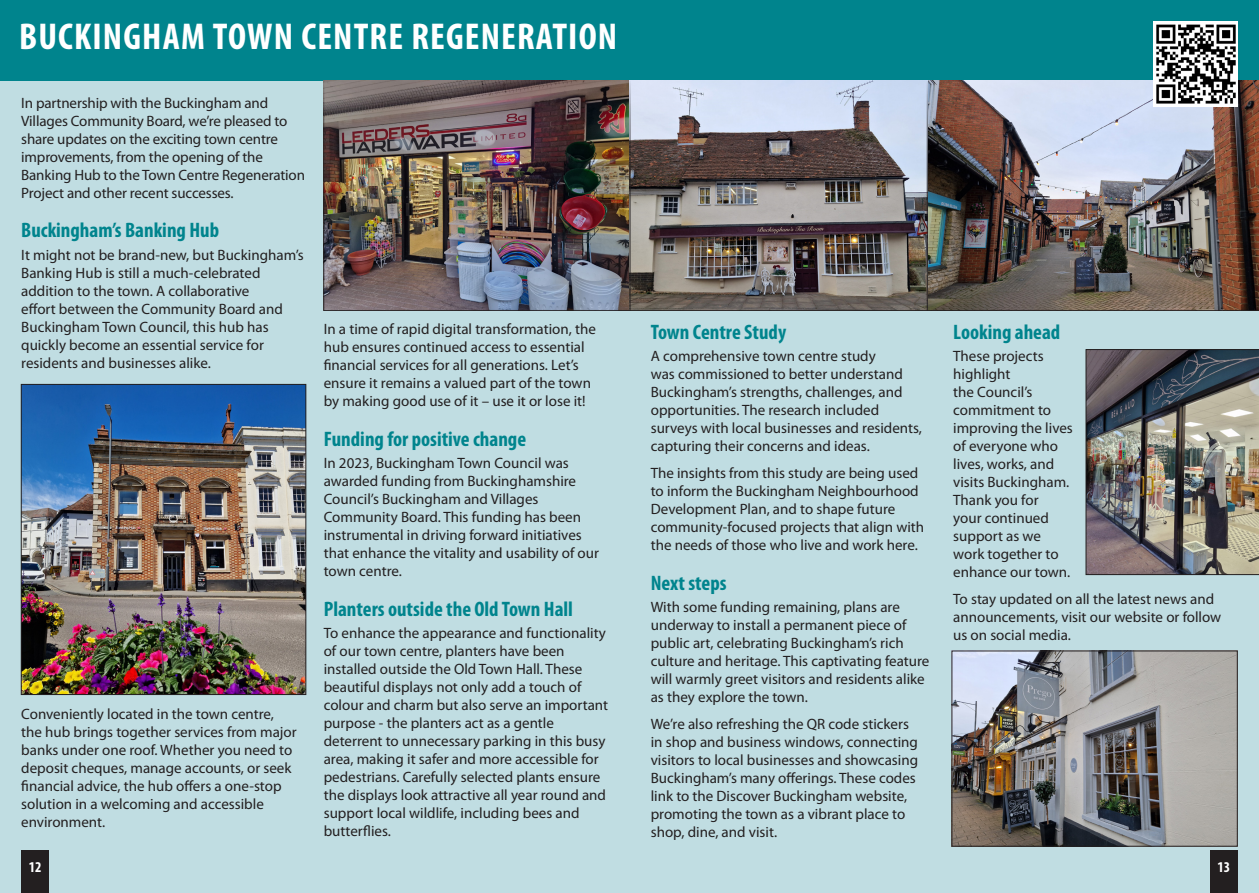
<style>
.page{position:relative;width:1259px;height:893px;background:#fff}
.page>*{position:absolute;margin:0;border:0;box-sizing:border-box;transform-origin:0 0}
.A_heading{font:700 condensed 37.5px "Myriad Pro";letter-spacing:.03em;color:#fff}
.B_heading{font:700 condensed 21px "Myriad Pro";color:#00848d}
.Text_1{font:15px/18px "Myriad Pro";color:#231f20}
.t1{font:700 condensed 15px "Myriad Pro";color:#fff}
</style>
<div class="page">
<div style="left:0;top:81px;width:1259px;height:812px;background:#c0dde2"></div>
<div style="left:21px;top:850px;width:28px;height:43px;background:#231f20"></div>
<div style="left:0;top:0;width:1259px;height:81px;background:#00848d"></div>
<div style="left:1210px;top:850px;width:27px;height:43px;background:#231f20"></div>
<img style="left:324px;top:81px;width:935px;height:229px">
<img style="left:1085px;top:349px;width:174px;height:226px">
<img style="left:953px;top:653px;width:282px;height:192px">
<div style="left:951px;top:651px;width:286px;height:196px;border:1px solid #231f20"></div>
<img style="left:1153px;top:21px;width:84px;height:86px">
<img style="left:23px;top:386px;width:281px;height:307px">
<div style="left:21px;top:384px;width:285px;height:311px;border:1px solid #231f20"></div>
<hr style="left:324px;top:310px;width:935px;height:1px;background:#231f20">
<hr style="left:629px;top:81px;width:1px;height:230px;background:#231f20">
<hr style="left:323px;top:81px;width:1px;height:230px;background:#231f20">
<hr style="left:927px;top:81px;width:1px;height:230px;background:#231f20">
<p class="A_heading" style="left:19px;top:16px;width:599px">BUCKINGHAM TOWN CENTRE REGENERATION</p>
<p class="Text_1" style="left:21px;top:94px;width:285px">In partnership with the Buckingham and Villages Community Board, we’re pleased to share updates on the exciting town centre improvements, from the opening of the Banking Hub to the Town Centre Regeneration Project and other recent successes.</p>
<p class="B_heading" style="left:21px;top:219px;width:199px">Buckingham’s Banking Hub</p>
<p class="Text_1" style="left:21px;top:246px;width:284px">It might not be brand-new, but Buckingham’s Banking Hub is still a much-celebrated addition to the town. A collaborative<br>effort between the Community Board and Buckingham Town Council, this hub has quickly become an essential service for residents and businesses alike.</p>
<p class="Text_1" style="left:21px;top:705px;width:277px">Conveniently located in the town centre, the hub brings together services from major banks under one roof. Whether you need to deposit cheques, manage accounts, or seek financial advice, the hub offers a one-stop solution in a welcoming and accessible environment.</p>
<p class="Text_1" style="left:324px;top:320px;width:274px">In a time of rapid digital transformation, the hub ensures continued access to essential financial services for all generations. Let’s ensure it remains a valued part of the town by making good use of it – use it or lose it!</p>
<p class="B_heading" style="left:324px;top:427px;width:204px">Funding for positive change</p>
<p class="Text_1" style="left:324px;top:454px;width:277px">In 2023, Buckingham Town Council was awarded funding from Buckinghamshire Council’s Buckingham and Villages Community Board. This funding has been instrumental in driving forward initiatives that enhance the vitality and usability of our town centre.</p>
<p class="B_heading" style="left:324px;top:597px;width:251px">Planters outside the Old Town Hall</p>
<p class="Text_1" style="left:324px;top:624px;width:286px">To enhance the appearance and functionality of our town centre, planters have been installed outside the Old Town Hall. These beautiful displays not only add a touch of colour and charm but also serve an important purpose - the planters act as a gentle deterrent to unnecessary parking in this busy area, making it safer and more accessible for pedestrians. Carefully selected plants ensure the displays look attractive all year round and support local wildlife, including bees and butterflies.</p>
<p class="B_heading" style="left:651px;top:320px;width:137px">Town Centre Study</p>
<p class="Text_1" style="left:651px;top:347px;width:273px">A comprehensive town centre study<br>was commissioned to better understand Buckingham’s strengths, challenges, and opportunities. The research included surveys with local businesses and residents, capturing their concerns and ideas.</p>
<p class="Text_1" style="left:651px;top:464px;width:275px">The insights from this study are being used to inform the Buckingham Neighbourhood Development Plan, and to shape future community-focused projects that align with the needs of those who live and work here.</p>
<p class="B_heading" style="left:651px;top:571px;width:77px">Next steps</p>
<p class="Text_1" style="left:651px;top:598px;width:280px">With some funding remaining, plans are underway to install a permanent piece of public art, celebrating Buckingham’s rich culture and heritage. This captivating feature will warmly greet visitors and residents alike as they explore the town.</p>
<p class="Text_1" style="left:651px;top:715px;width:269px">We’re also refreshing the QR code stickers in shop and business windows, connecting visitors to local businesses and showcasing Buckingham’s many offerings. These codes link to the Discover Buckingham website, promoting the town as a vibrant place to shop, dine, and visit.</p>
<p class="B_heading" style="left:953px;top:320px;width:109px">Looking ahead</p>
<p class="Text_1" style="left:953px;top:347px;width:121px">These projects highlight<br>the Council’s commitment to improving the lives of everyone who lives, works, and visits Buckingham.<br>Thank you for<br>your continued support as we work together to enhance our town.</p>
<p class="Text_1" style="left:953px;top:590px;width:270px">To stay updated on all the latest news and announcements, visit our website or follow us on social media.</p>
<p class="t1" style="left:29px;top:858px;width:14px">12</p>
<p class="t1" style="left:1217px;top:858px;width:14px">13</p>
</div>
